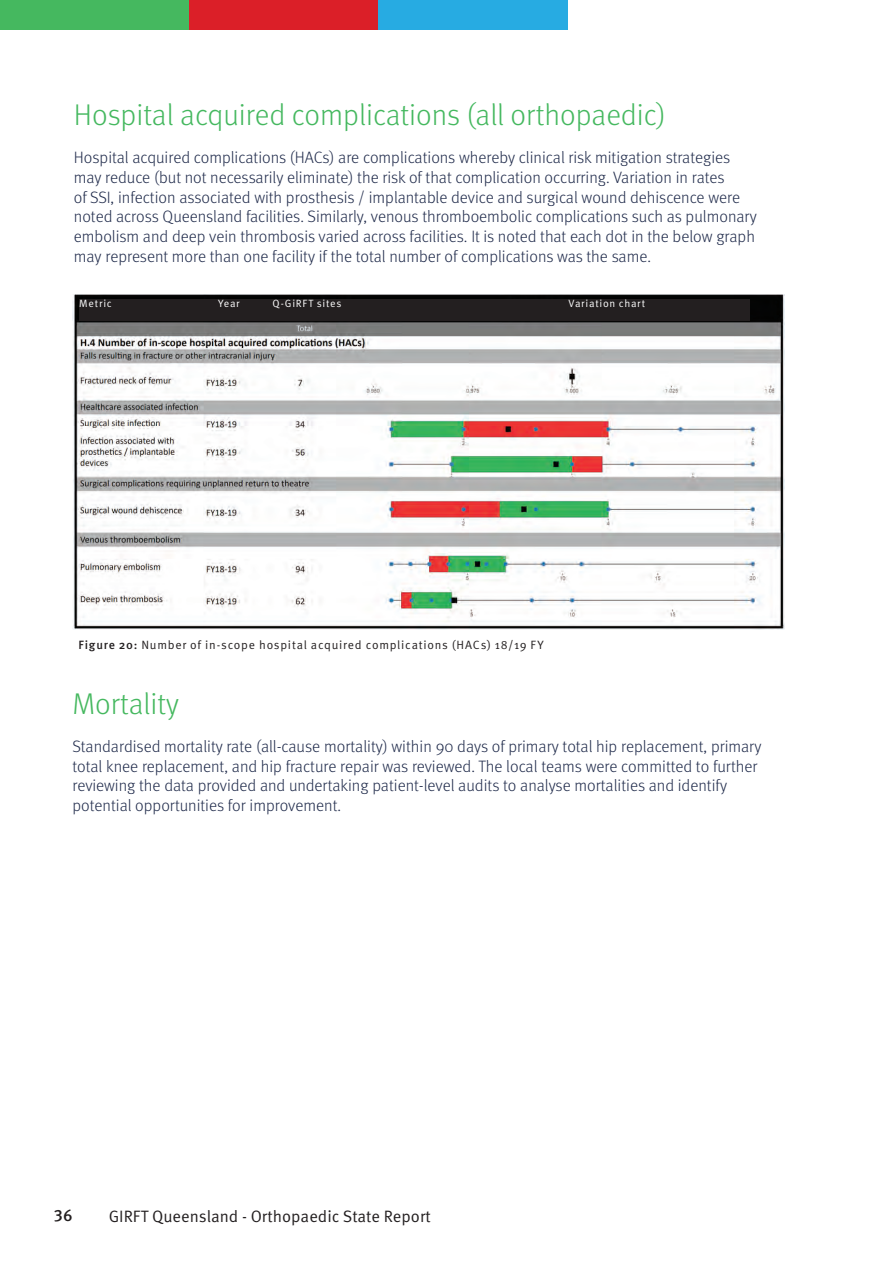
<style>
.page{position:relative;width:893px;height:1263px;background:#fff}
.page>*{position:absolute;margin:0;border:0;box-sizing:border-box;transform-origin:0 0}
.t1{font:300 30px "Meta Pro";color:#45b85f}
.t2{font:300 16.5px/19.8px "Meta Pro";color:#202b4b}
.t3{font:16.5px "Meta OT Norm";color:#231f20}
.t4{font:500 16.5px "Meta OT";color:#231f20}
.t5{font:12px "Meta Pro Norm";letter-spacing:.06em;color:#231f20}
.t6{font:10.5px "Meta Pro Norm";letter-spacing:.065em;color:#fff}
.s1{font-family:"Meta Pro";font-weight:500}
</style>
<div class="page">
<div style="left:0;top:0;width:189px;height:29px;background:#45b85f"></div>
<div style="left:189px;top:0;width:189px;height:29px;background:#db1f28"></div>
<div style="left:378px;top:0;width:189px;height:29px;background:#27abe2"></div>
<img style="left:72px;top:295px;width:712px;height:335px">
<div style="left:79px;top:299px;width:671px;height:21px;background:#231f20"></div>
<h1 class="t1" style="left:74px;top:104px;width:594px">Hospital acquired complications (all orthopaedic)</h1>
<p class="t2" style="left:74px;top:149px;width:684px">Hospital acquired complications (HACs) are complications whereby clinical risk mitigation strategies may reduce (but not necessarily eliminate) the risk of that complication occurring. Variation in rates<br>of SSI, infection associated with prosthesis / implantable device and surgical wound dehiscence were noted across Queensland facilities. Similarly, venous thromboembolic complications such as pulmonary embolism and deep vein thrombosis varied across facilities. It is noted that each dot in the below graph may represent more than one facility if the total number of complications was the same.</p>
<p class="t6" style="left:79px;top:299px;width:34px">Metric</p>
<p class="t6" style="left:218px;top:299px;width:23px">Year</p>
<p class="t6" style="left:273px;top:299px;width:70px">Q-GiRFT sites</p>
<p class="t6" style="left:568px;top:299px;width:78px">Variation chart</p>
<p class="t5" style="left:78px;top:641px;width:467px"><span class="s1">Figure 20:</span> Number of in-scope hospital acquired complications (HACs) 18/19 FY</p>
<h1 class="t1" style="left:72px;top:693px;width:108px">Mortality</h1>
<p class="t2" style="left:72px;top:738px;width:691px">Standardised mortality rate (all-cause mortality) within 90 days of primary total hip replacement, primary total knee replacement, and hip fracture repair was reviewed. The local teams were committed to further reviewing the data provided and undertaking patient-level audits to analyse mortalities and identify potential opportunities for improvement.</p>
<p class="t4" style="left:54px;top:1206px;width:20px">36</p>
<p class="t3" style="left:109px;top:1207px;width:324px">GIRFT Queensland - Orthopaedic State Report</p>
</div>
